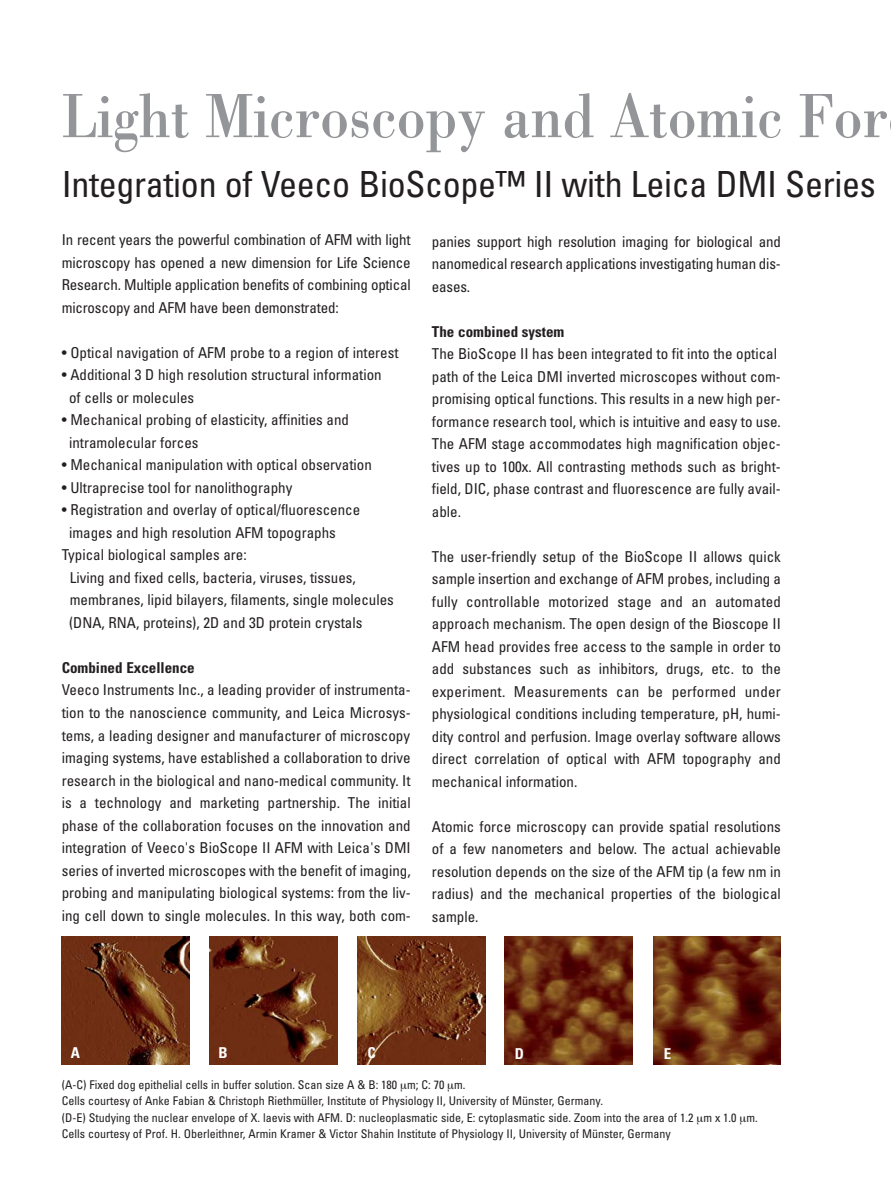
<style>
.page{position:relative;width:891px;height:1192px;background:#fff}
.page>*{position:absolute;margin:0;border:0;box-sizing:border-box;transform-origin:0 0}
.t1{font:64.5px "Leicana";letter-spacing:-.005em;color:#939598}
.t2{font:condensed 36px "Univers";letter-spacing:-.01em;color:#231f20}
.t3{font:condensed 15px/22.5px "Univers";color:#231f20;text-align:justify}
.t4{font:700 condensed 15px "Univers";color:#231f20}
.t5{font:700 condensed 15px "Univers";color:#fff}
.t6{font:condensed 12px/16.5px "Univers";color:#231f20}
</style>
<div class="page">
<svg style="left:61px;top:936px;width:720px;height:129px;background:#7e492f"></svg>
<h1 class="t1" style="left:62px;top:93px;width:827px">Light Microscopy and Atomic For</h1>
<h2 class="t2" style="left:62px;top:171px;width:815px">Integration of Veeco BioScope™ II with Leica DMI Series</h2>
<p class="t3" style="left:62px;top:230px;width:350px">In recent years the powerful combination of AFM with light microscopy has opened a new dimension for Life Science Research. Multiple application benefits of combining optical microscopy and AFM have been demonstrated:</p>
<p class="t3" style="left:62px;top:342px;width:338px">• Optical navigation of AFM probe to a region of interest</p>
<p class="t3" style="left:69px;top:365px;width:314px;text-indent:-7px">• Additional 3 D high resolution structural information of cells or molecules</p>
<p class="t3" style="left:69px;top:410px;width:281px;text-indent:-7px">• Mechanical probing of elasticity, affinities and intramolecular forces</p>
<p class="t3" style="left:62px;top:455px;width:311px">• Mechanical manipulation with optical observation</p>
<p class="t3" style="left:62px;top:477px;width:232px">• Ultraprecise tool for nanolithography</p>
<p class="t3" style="left:62px;top:500px;width:300px">• Registration and overlay of optical/fluorescence</p>
<p class="t3" style="left:69px;top:522px;width:268px">images and high resolution AFM topographs</p>
<p class="t3" style="left:62px;top:545px;width:186px">Typical biological samples are:</p>
<p class="t3" style="left:70px;top:567px;width:287px">Living and fixed cells, bacteria, viruses, tissues,</p>
<p class="t3" style="left:70px;top:590px;width:325px">membranes, lipid bilayers, filaments, single molecules</p>
<p class="t3" style="left:69px;top:612px;width:295px">(DNA, RNA, proteins), 2D and 3D protein crystals</p>
<p class="t4" style="left:62px;top:662px;width:134px">Combined Excellence</p>
<p class="t3" style="left:62px;top:680px;width:350px">Veeco Instruments Inc., a leading provider of instrumenta&shy;tion to the nanoscience community, and Leica Microsys&shy;tems, a leading designer and manufacturer of microscopy imaging systems, have established a collaboration to drive research in the biological and nano-medical community. It is a technology and marketing partnership. The initial phase of the collaboration focuses on the innovation and integration of Veeco's BioScope II AFM with Leica's DMI series of inverted microscopes with the benefit of imaging, probing and manipulating biological systems: from the liv&shy;ing cell down to single molecules. In this way, both com-</p>
<p class="t3" style="left:432px;top:231px;width:350px">panies support high resolution imaging for biological and nanomedical research applications investigating human dis&shy;eases.</p>
<p class="t4" style="left:432px;top:326px;width:134px">The combined system</p>
<p class="t3" style="left:432px;top:344px;width:350px;text-align:left">The BioScope II has been integrated to fit into the optical path of the Leica DMI inverted microscopes without com&shy;promising optical functions. This results in a new high per&shy;formance research tool, which is intuitive and easy to use.<br>The AFM stage accommodates high magnification objec&shy;tives up to 100x. All contrasting methods such as bright&shy;field, DIC, phase contrast and fluorescence are fully avail&shy;able.</p>
<p class="t3" style="left:432px;top:546px;width:350px">The user-friendly setup of the BioScope II allows quick sample insertion and exchange of AFM probes, including a fully controllable motorized stage and an automated approach mechanism. The open design of the Bioscope II AFM head provides free access to the sample in order to add substances such as inhibitors, drugs, etc. to the experiment. Measurements can be performed under physiological conditions including temperature, pH, humi&shy;dity control and perfusion. Image overlay software allows direct correlation of optical with AFM topography and mechanical information.</p>
<p class="t3" style="left:432px;top:816px;width:350px">Atomic force microscopy can provide spatial resolutions of a few nanometers and below. The actual achievable resolution depends on the size of the AFM tip (a few nm in radius) and the mechanical properties of the biological sample.</p>
<p class="t5" style="left:71px;top:1046px;width:11px">A</p>
<p class="t5" style="left:218px;top:1046px;width:11px">B</p>
<p class="t5" style="left:367px;top:1046px;width:10px">C</p>
<p class="t5" style="left:514px;top:1047px;width:11px">D</p>
<p class="t5" style="left:663px;top:1047px;width:9px">E</p>
<p class="t6" style="left:62px;top:1076px;width:697px">(A-C) Fixed dog epithelial cells in buffer solution. Scan size A &amp; B: 180 m; C: 70 m.<br>Cells courtesy of Anke Fabian &amp; Christoph Riethmüller, Institute of Physiology II, University of Münster, Germany.<br>(D-E) Studying the nuclear envelope of X. laevis with AFM. D: nucleoplasmatic side, E: cytoplasmatic side. Zoom into the area of 1.2 m x 1.0 m.<br>Cells courtesy of Prof. H. Oberleithner, Armin Kramer &amp; Victor Shahin Institute of Physiology II, University of Münster, Germany</p>
</div>
